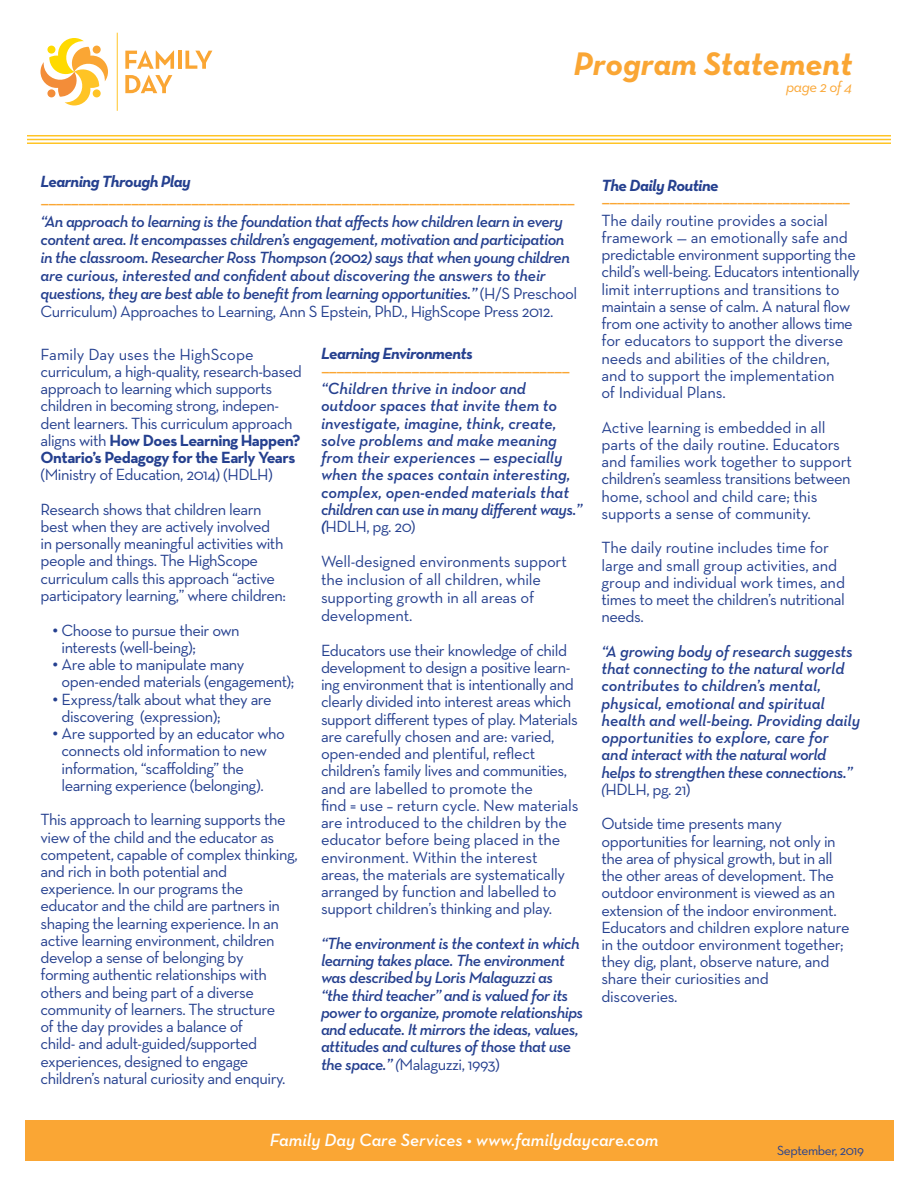
<style>
.page{position:relative;width:918px;height:1188px;background:#fff}
.page>*{position:absolute;margin:0;border:0;box-sizing:border-box;transform-origin:0 0}
.t1{font:italic 700 33.3px "Neutra Text";color:#faa634}
.t2{font:22.5px "Neutra Text";color:#faa634}
.t3{font:italic 600 18px "Neutra Text";color:#fff}
.t4{font:16.5px/17.2px "Neutra Text";letter-spacing:-.03em;color:#25408f}
.t5{font:italic 600 16.5px/17.2px "Neutra Text";letter-spacing:-.025em;color:#25408f}
.t6{font:16.5px/17.2px "Neutra Text";letter-spacing:-.01em;color:#25408f}
.t7{font:italic 600 16.5px/17.2px "Neutra Text";letter-spacing:-.005em;color:#25408f}
.t8{font:italic 600 16.5px/17.2px "Neutra Text";color:#25408f}
.t9{font:italic 700 16.5px "Neutra Text";letter-spacing:-.03em;color:#25408f}
.t10{font:italic 15.45px "Neutra Text";letter-spacing:-.03em;color:#faa634}
.t11{font:13.5px "Neutra Text";letter-spacing:-.03em;color:#25408f}
.s1{font-weight:400;font-style:normal}
.s2{font-weight:700}
.s3{font-size:21px}
.s4{font-weight:400}
</style>
<div class="page">
<svg style="left:125px;top:50px;width:49px;height:19px"></svg>
<hr style="left:178px;top:51px;width:4px;height:18px;background:#faa634">
<svg style="left:185px;top:51px;width:27px;height:18px"></svg>
<svg style="left:125px;top:75px;width:47px;height:18px"></svg>
<svg style="left:41px;top:38px;width:67px;height:68px"></svg>
<div style="left:47px;top:46px;width:8px;height:8px;background:#ffda00;border-radius:50%"></div>
<div style="left:93px;top:46px;width:8px;height:8px;background:#faa634;border-radius:50%"></div>
<div style="left:93px;top:89px;width:8px;height:8px;background:#ffc425;border-radius:50%"></div>
<div style="left:47px;top:89px;width:8px;height:8px;background:#f38d39;border-radius:50%"></div>
<hr style="left:117px;top:33px;width:1px;height:77px;background:#ffc528">
<hr style="left:27px;top:135px;width:864px;height:2px;background:#ffc425">
<hr style="left:27px;top:139px;width:864px;height:1px;background:#ffc425">
<hr style="left:27px;top:142px;width:864px;height:2px;background:#ffc425">
<div style="left:25px;top:1120px;width:868px;height:41px;background:#faa634"></div>
<h1 class="t1" style="left:574px;top:43px;width:280px">Program Statement</h1>
<p class="t10" style="left:786px;top:77px;width:67px">page 2 of 4</p>
<p class="t9" style="left:40px;top:171px;width:152px">Learning Through Play</p>
<h2 class="t2" style="left:40px;top:188px;width:536px">–––––––––––––––––––––––––––––––––––––––––––––––––––––––––––––––––––––––</h2>
<p class="t5" style="left:40px;top:212px;width:538px;line-height:18px">“An approach to learning is the foundation that affects how children learn in every content area. It encompasses children’s engagement, motivation and participation in the classroom. Researcher Ross Thompson (2002) says that when young children are curious, interested and confident about discovering the answers to their questions, they are best able to benefit from learning opportunities.” <span class="s1">(H/S Preschool Curriculum) Approaches to Learning, Ann S Epstein, PhD., HighScope Press 2012.</span></p>
<p class="t4" style="left:40px;top:345px;width:263px">Family Day uses the HighScope curriculum, a high-quality, research-based approach to learning which supports children in becoming strong, indepen&shy;dent learners. This curriculum approach aligns with <span class="s2">How Does Learning Happen?<br>Ontario’s Pedagogy for the Early Years</span></p>
<p class="t4" style="left:40px;top:457px;width:234px;line-height:34.5px">(Ministry of Education, 2014) (HDLH)<br>Research shows that children learn</p>
<p class="t4" style="left:40px;top:517px;width:247px">best when they are actively involved in personally meaningful activities with people and things. The HighScope curriculum calls this approach “active participatory learning,” where children:</p>
<p class="t4" style="left:62px;top:621px;width:180px;text-indent:-9px"><span class="s3">•</span> Choose to pursue their own interests (well-being);</p>
<p class="t4" style="left:62px;top:656px;width:234px;text-indent:-9px"><span class="s3">•</span> Are able to manipulate many open-ended materials (engagement);</p>
<p class="t4" style="left:62px;top:690px;width:212px;text-indent:-9px"><span class="s3">•</span> Express/talk about what they are discovering (expression);</p>
<p class="t4" style="left:62px;top:725px;width:225px;text-indent:-9px"><span class="s3">•</span> Are supported by an educator who connects old information to new information, “scaffolding” the learning experience (belonging).</p>
<p class="t4" style="left:41px;top:811px;width:259px">This approach to learning supports the view of the child and the educator as competent, capable of complex thinking, and rich in both potential and experience. In our programs the educator and the child are partners in shaping the learning experience. In an active learning environment, children develop a sense of belonging by<br>forming authentic relationships with others and being part of a diverse community of learners. The structure<br>of the day provides a balance of<br>child- and adult-guided/supported experiences, designed to engage children’s natural curiosity and enquiry.</p>
<p class="t9" style="left:321px;top:344px;width:154px">Learning Environments</p>
<h2 class="t2" style="left:321px;top:356px;width:251px">–––––––––––––––––––––––––––––––––</h2>
<p class="t8" style="left:321px;top:380px;width:263px">“Children thrive in indoor and outdoor spaces that invite them to investigate, imagine, think, create, solve problems and make meaning from their experiences — especially when the spaces contain interesting, complex, open-ended materials that children can use in many different ways.” (<span class="s1">HDLH, pg. 20)</span></p>
<p class="t6" style="left:321px;top:552px;width:248px;line-height:18px">Well-designed environments support the inclusion of all children, while supporting growth in all areas of development.</p>
<p class="t4" style="left:321px;top:641px;width:259px">Educators use their knowledge of child development to design a positive learn&shy;ing environment that is intentionally and clearly divided into interest areas which support different types of play. Materials are carefully chosen and are: varied, open-ended and plentiful, reflect children’s family lives and communities, and are labelled to promote the<br>find = use – return cycle. New materials are introduced to the children by the educator before being placed in the environment. Within the interest areas, the materials are systematically arranged by function and labelled to support children’s thinking and play.</p>
<p class="t5" style="left:321px;top:934px;width:264px">“The environment is the context in which learning takes place. The environment was described by Loris Malaguzzi as “the third teacher” and is valued for its power to organize, promote relationships and educate. It mirrors the ideas, values, attitudes and cultures of those that use the space.” <span class="s4">(</span><span class="s1">Malaguzzi, 1993)</span></p>
<p class="t9" style="left:602px;top:175px;width:119px">The Daily Routine</p>
<h2 class="t2" style="left:602px;top:187px;width:251px">–––––––––––––––––––––––––––––––––</h2>
<p class="t4" style="left:602px;top:211px;width:260px">The daily routine provides a social framework — an emotionally safe and predictable environment supporting the child’s well-being. Educators intentionally limit interruptions and transitions to maintain a sense of calm. A natural flow from one activity to another allows time for educators to support the diverse needs and abilities of the children,<br>and to support the implementation<br>of Individual Plans.</p>
<p class="t6" style="left:602px;top:418px;width:252px">Active learning is embedded in all parts of the daily routine. Educators and families work together to support children’s seamless transitions between home, school and child care; this supports a sense of community.</p>
<p class="t6" style="left:602px;top:539px;width:245px">The daily routine includes time for large and small group activities, and group and individual work times, and times to meet the children’s nutritional needs.</p>
<p class="t7" style="left:602px;top:642px;width:260px">“A growing body of research suggests that connecting to the natural world contributes to children’s mental, physical, emotional and spiritual health and well-being. Providing daily opportunities to explore, care for<br>and interact with the natural world helps to strengthen these connections.” <span class="s4">(</span><span class="s1">HDLH, pg. 21)</span></p>
<p class="t4" style="left:602px;top:815px;width:250px">Outside time presents many opportunities for learning, not only in the area of physical growth, but in all the other areas of development. The outdoor environment is viewed as an extension of the indoor environment.<br>Educators and children explore nature in the outdoor environment together; they dig, plant, observe nature, and share their curiosities and<br>discoveries.</p>
<p class="t3" style="left:270px;top:1129px;width:390px">Family Day Care Services • www.familydaycare.com</p>
<p class="t11" style="left:777px;top:1143px;width:88px">September, 2019</p>
</div>
